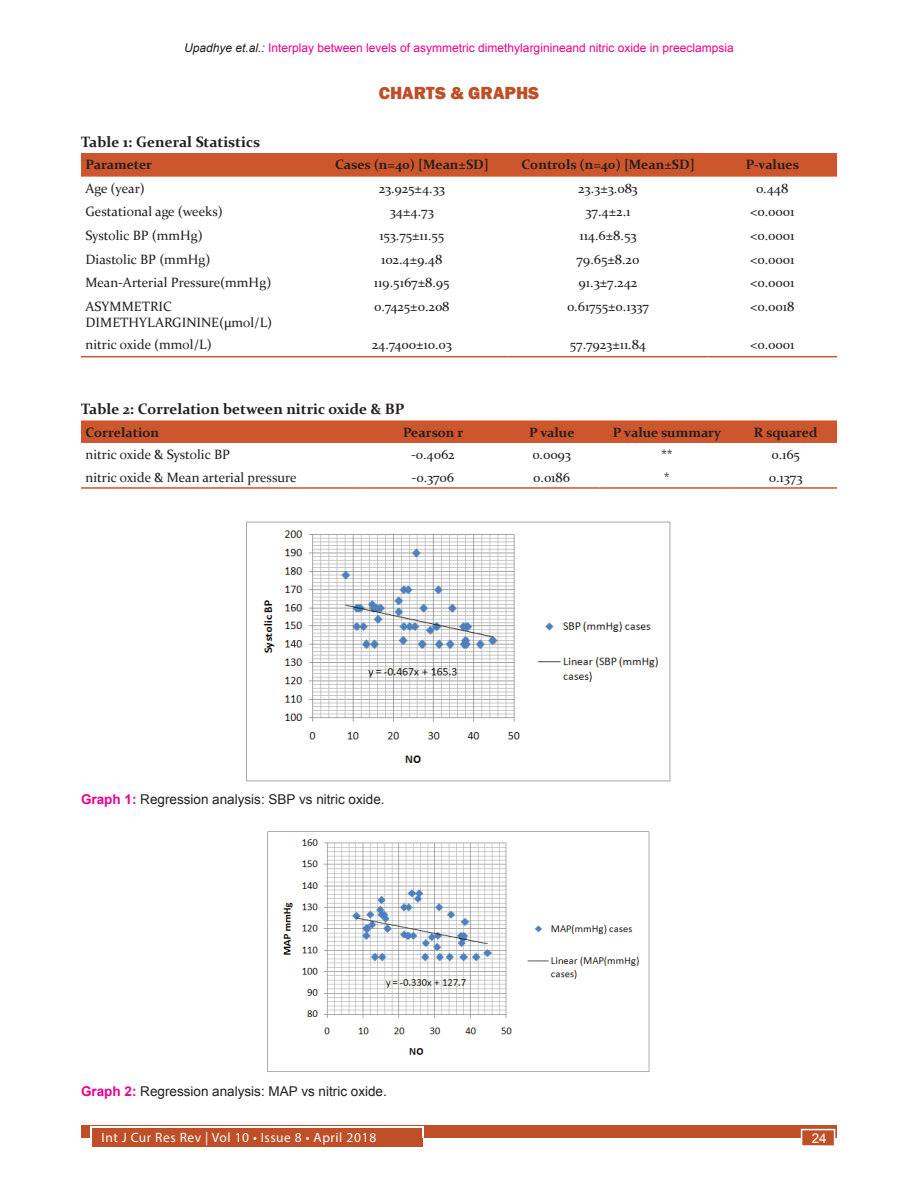
<style>
.page{position:relative;width:918px;height:1188px;background:#fff}
.page>*{position:absolute;margin:0;border:0;box-sizing:border-box;transform-origin:0 0}
.Head_1_copy_2{font:800 18px "Franklin Gothic";color:#bf4f27}
.Table_caption{font:700 15px "Constantia";color:#231f20}
.Table_text{font:13.5px/16.2px "Constantia";color:#231f20}
.Table_text-2{font:700 13.5px "Constantia";color:#231f20}
.Figure_caption{font:13.5px "Arial";color:#231f20}
.t1{font:13.5px "Myriad Pro";letter-spacing:.04em;color:#fff}
.t2{font:13.5px "Arial";color:#fff}
.t3{font:12px "Arial";color:#ec008c}
.s1{font-style:italic;color:#231f20}
.s2{font-weight:700;color:#ec008c}
</style>
<div class="page">
<div style="left:81px;top:1125px;width:756px;height:13px;background:#bf4f27"></div>
<div style="left:92px;top:1128px;width:331px;height:19px;background:#bf4f27"></div>
<hr style="left:91px;top:1127px;width:332px;height:1px;background:#fff">
<div style="left:801px;top:1129px;width:34px;height:17px;background:#bf4f27;border:2px solid #fff"></div>
<div style="left:81px;top:153px;width:756px;height:24px;background:#cd562c"></div>
<hr style="left:81px;top:356px;width:234px;height:1px;background:#cd562c">
<hr style="left:315px;top:356px;width:194px;height:1px;background:#cd562c">
<hr style="left:509px;top:356px;width:198px;height:1px;background:#cd562c">
<hr style="left:707px;top:356px;width:130px;height:1px;background:#cd562c">
<div style="left:81px;top:420px;width:756px;height:23px;background:#cd562c"></div>
<hr style="left:81px;top:487px;width:281px;height:2px;background:#cd562c">
<hr style="left:362px;top:487px;width:142px;height:2px;background:#cd562c">
<hr style="left:504px;top:487px;width:95px;height:2px;background:#cd562c">
<hr style="left:599px;top:487px;width:135px;height:2px;background:#cd562c">
<hr style="left:734px;top:487px;width:103px;height:2px;background:#cd562c">
<img style="left:246px;top:521px;width:425px;height:261px">
<img style="left:267px;top:831px;width:383px;height:241px">
<p class="t3" style="left:184px;top:40px;width:551px"><span class="s1">Upadhye et.al.:</span> Interplay between levels of asymmetric dimethylarginineand nitric oxide in preeclampsia</p>
<p class="Head_1_copy_2" style="left:379px;top:81px;width:162px">CHARTS &amp; GRAPHS</p>
<p class="Table_caption" style="left:81px;top:132px;width:181px">Table 1: General Statistics</p>
<p class="Table_text-2" style="left:86px;top:155px;width:68px">Parameter</p>
<p class="Table_text-2" style="left:335px;top:155px;width:155px">Cases (n=40) [Mean±SD]</p>
<p class="Table_text-2" style="left:522px;top:155px;width:174px">Controls (n=40) [Mean±SD]</p>
<p class="Table_text-2" style="left:746px;top:155px;width:55px">P-values</p>
<p class="Table_text" style="left:86px;top:179px;width:61px">Age (year)</p>
<p class="Table_text" style="left:379px;top:179px;width:68px">23.925±4.33</p>
<p class="Table_text" style="left:578px;top:179px;width:61px">23.3±3.083</p>
<p class="Table_text" style="left:756px;top:179px;width:34px">0.448</p>
<p class="Table_text" style="left:86px;top:203px;width:139px">Gestational age (weeks)</p>
<p class="Table_text" style="left:390px;top:203px;width:46px">34±4.73</p>
<p class="Table_text" style="left:586px;top:203px;width:46px">37.4±2.1</p>
<p class="Table_text" style="left:750px;top:203px;width:46px">&lt;0.0001</p>
<p class="Table_text" style="left:86px;top:227px;width:119px">Systolic BP (mmHg)</p>
<p class="Table_text" style="left:379px;top:227px;width:66px">153.75±11.55</p>
<p class="Table_text" style="left:579px;top:227px;width:59px">114.6±8.53</p>
<p class="Table_text" style="left:750px;top:227px;width:46px">&lt;0.0001</p>
<p class="Table_text" style="left:86px;top:250px;width:126px">Diastolic BP (mmHg)</p>
<p class="Table_text" style="left:381px;top:250px;width:63px">102.4±9.48</p>
<p class="Table_text" style="left:577px;top:250px;width:64px">79.65±8.20</p>
<p class="Table_text" style="left:750px;top:250px;width:46px">&lt;0.0001</p>
<p class="Table_text" style="left:86px;top:274px;width:187px">Mean-Arterial Pressure(mmHg)</p>
<p class="Table_text" style="left:374px;top:274px;width:77px">119.5167±8.95</p>
<p class="Table_text" style="left:579px;top:274px;width:60px">91.3±7.242</p>
<p class="Table_text" style="left:750px;top:274px;width:46px">&lt;0.0001</p>
<p class="Table_text" style="left:86px;top:298px;width:188px">ASYMMETRIC<br>DIMETHYLARGININE(µmol/L)</p>
<p class="Table_text" style="left:374px;top:298px;width:77px">0.7425±0.208</p>
<p class="Table_text" style="left:567px;top:298px;width:84px">0.61755±0.1337</p>
<p class="Table_text" style="left:750px;top:298px;width:46px">&lt;0.0018</p>
<p class="Table_text" style="left:86px;top:336px;width:128px">nitric oxide (mmol/L)</p>
<p class="Table_text" style="left:372px;top:336px;width:82px">24.7400±10.03</p>
<p class="Table_text" style="left:570px;top:336px;width:78px">57.7923±11.84</p>
<p class="Table_text" style="left:750px;top:336px;width:46px">&lt;0.0001</p>
<p class="Table_caption" style="left:81px;top:399px;width:325px">Table 2: Correlation between nitric oxide &amp; BP</p>
<p class="Table_text-2" style="left:86px;top:423px;width:75px">Correlation</p>
<p class="Table_text-2" style="left:403px;top:423px;width:62px">Pearson r</p>
<p class="Table_text-2" style="left:529px;top:423px;width:47px">P value</p>
<p class="Table_text-2" style="left:613px;top:423px;width:110px">P value summary</p>
<p class="Table_text-2" style="left:754px;top:423px;width:65px">R squared</p>
<p class="Table_text" style="left:86px;top:446px;width:146px">nitric oxide &amp; Systolic BP</p>
<p class="Table_text" style="left:411px;top:446px;width:45px">-0.4062</p>
<p class="Table_text" style="left:532px;top:446px;width:40px">0.0093</p>
<p class="Table_text" style="left:661px;top:446px;width:13px">**</p>
<p class="Table_text" style="left:771px;top:446px;width:30px">0.165</p>
<p class="Table_text" style="left:86px;top:468px;width:213px">nitric oxide &amp; Mean arterial pressure</p>
<p class="Table_text" style="left:412px;top:468px;width:44px">-0.3706</p>
<p class="Table_text" style="left:533px;top:468px;width:38px">0.0186</p>
<p class="Table_text" style="left:664px;top:468px;width:7px">*</p>
<p class="Table_text" style="left:769px;top:468px;width:35px">0.1373</p>
<p class="Figure_caption" style="left:81px;top:790px;width:305px"><span class="s2">Graph 1:</span> Regression analysis: SBP vs nitric oxide.</p>
<p class="Figure_caption" style="left:81px;top:1082px;width:307px"><span class="s2">Graph 2:</span> Regression analysis: MAP vs nitric oxide.</p>
<p class="t1" style="left:101px;top:1129px;width:277px">Int J Cur Res Rev | Vol 10 • Issue 8 • April 2018</p>
<p class="t2" style="left:812px;top:1130px;width:16px">24</p>
</div>
